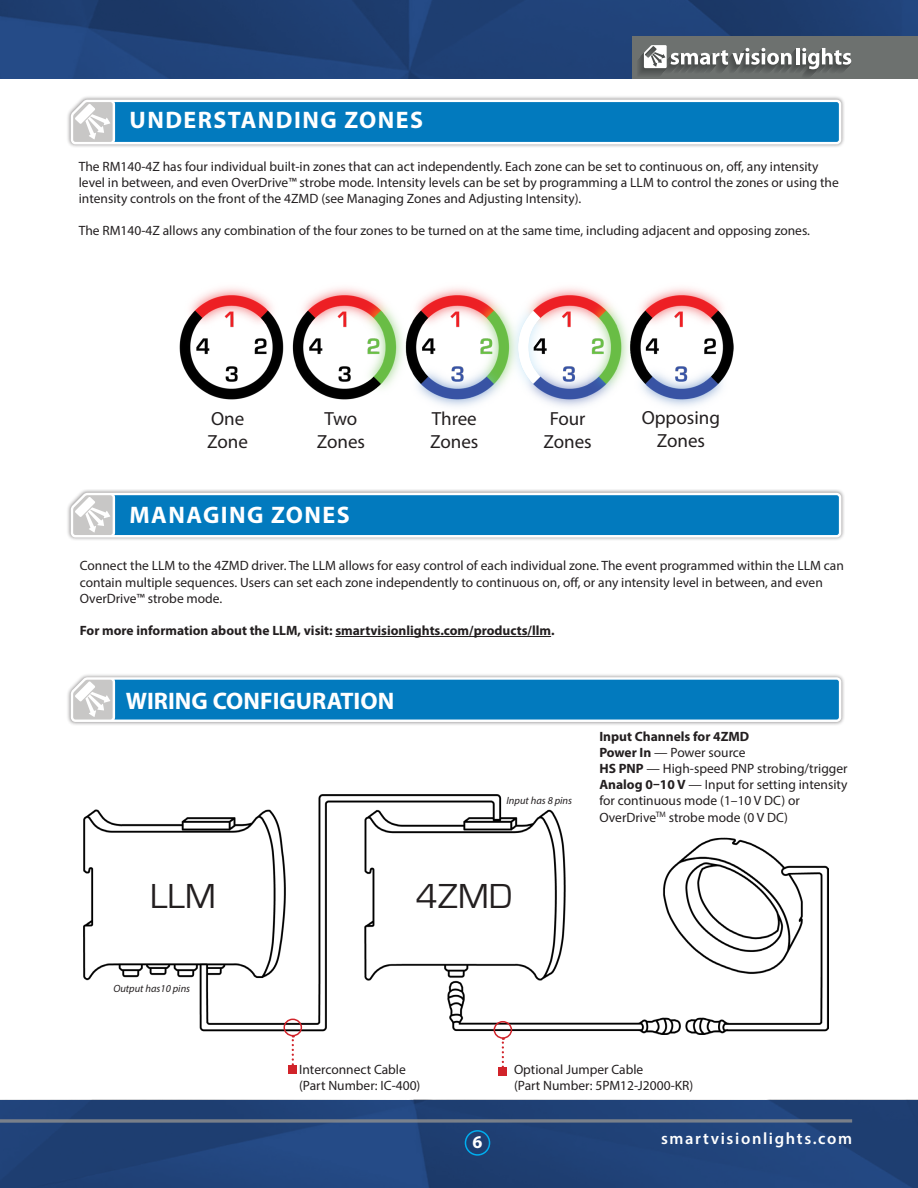
<style>
.page{position:relative;width:918px;height:1188px;background:#fff}
.page>*{position:absolute;margin:0;border:0;box-sizing:border-box;transform-origin:0 0}
.t1{font:35.85px "Eurostile";color:#231f20}
.t2{font:700 24px "Myriad Pro";letter-spacing:.06em;color:#fff}
.t3{font:700 24px "Myriad Pro";color:#fff}
.t4{font:19.05px "Myriad Pro";color:#231f20}
.t5{font:700 18px "Myriad Pro";color:#fff}
.t6{font:600 16.5px "Myriad Pro";letter-spacing:.1em;color:#fff}
.t7{font:13.5px/16.2px "Myriad Pro";color:#231f20}
.Paragraph1_H_J{font:700 13.5px "Myriad Pro";color:#231f20}
.t8{font:italic 10.5px "Myriad Pro";color:#231f20}
.s1{font-weight:700}
</style>
<div class="page">
<img style="left:180px;top:287px;width:553px;height:120px">
<hr style="left:335px;top:636px;width:216px;height:1px;background:#231f20">
<img style="left:84px;top:794px;width:745px;height:241px">
<div style="left:67px;top:673px;width:778px;height:53px;background:#231f20;opacity:.5"></div>
<svg style="left:71px;top:677px;width:770px;height:45px;background:#2a8dc6"></svg>
<svg style="left:502px;top:1039px;width:2px;height:28px"></svg>
<div style="left:498px;top:1067px;width:9px;height:9px;background:#d1232a"></div>
<div style="left:494px;top:1021px;width:18px;height:18px;border:2px solid #d1232a;border-radius:50%"></div>
<svg style="left:292px;top:1036px;width:2px;height:29px"></svg>
<div style="left:288px;top:1065px;width:9px;height:9px;background:#d1232a"></div>
<div style="left:284px;top:1019px;width:18px;height:17px;border:2px solid #d1232a;border-radius:50%"></div>
<img style="left:0;top:0;width:918px;height:79px">
<div style="left:633px;top:36px;width:285px;height:43px;background:#6d716f"></div>
<svg style="left:638px;top:45px;width:213px;height:31px"></svg>
<img style="left:0;top:1100px;width:918px;height:88px">
<svg style="left:0;top:1119px;width:852px;height:4px;background:#6a7586"></svg>
<div style="left:465px;top:1130px;width:25px;height:26px;border:2px solid #00aeef;border-radius:50%"></div>
<div style="left:67px;top:95px;width:778px;height:53px;background:#231f20;opacity:.5"></div>
<svg style="left:71px;top:100px;width:770px;height:44px;background:#258bc5"></svg>
<div style="left:67px;top:489px;width:778px;height:53px;background:#231f20;opacity:.5"></div>
<svg style="left:71px;top:493px;width:770px;height:44px;background:#258bc5"></svg>
<p class="t2" style="left:130px;top:105px;width:295px">UNDERSTANDING ZONES</p>
<p class="t7" style="left:79px;top:158px;width:762px">The RM140-4Z has four individual built-in zones that can act independently. Each zone can be set to continuous on, off, any intensity level in between, and even OverDrive™ strobe mode. Intensity levels can be set by programming a LLM to control the zones or using the intensity controls on the front of the 4ZMD (see Managing Zones and Adjusting Intensity).</p>
<p class="t7" style="left:79px;top:223px;width:733px">The RM140-4Z allows any combination of the four zones to be turned on at the same time, including adjacent and opposing zones.</p>
<p class="t4" style="left:211px;top:407px;width:35px">One</p>
<p class="t4" style="left:207px;top:430px;width:42px">Zone</p>
<p class="t4" style="left:324px;top:407px;width:34px">Two</p>
<p class="t4" style="left:317px;top:430px;width:50px">Zones</p>
<p class="t2" style="left:130px;top:500px;width:222px">MANAGING ZONES</p>
<p class="t4" style="left:432px;top:407px;width:46px">Three</p>
<p class="t4" style="left:430px;top:430px;width:50px">Zones</p>
<p class="t4" style="left:550px;top:407px;width:37px">Four</p>
<p class="t4" style="left:543px;top:430px;width:50px">Zones</p>
<p class="t4" style="left:642px;top:406px;width:80px">Opposing</p>
<p class="t4" style="left:657px;top:428px;width:50px">Zones</p>
<p class="t7" style="left:80px;top:558px;width:766px">Connect the LLM to the 4ZMD driver. The LLM allows for easy control of each individual zone. The event programmed within the LLM can contain multiple sequences. Users can set each zone independently to continuous on, off, or any intensity level in between, and even<br>OverDrive™ strobe mode.</p>
<p class="Paragraph1_H_J" style="left:80px;top:622px;width:476px">For more information about the LLM, visit: smartvisionlights.com/products/llm.</p>
<p class="t3" style="left:126px;top:685px;width:270px">WIRING CONFIGURATION</p>
<p class="t8" style="left:506px;top:794px;width:67px">Input has 8 pins</p>
<p class="t1" style="left:150px;top:877px;width:67px">LLM</p>
<p class="t1" style="left:416px;top:877px;width:98px">4ZMD</p>
<p class="Paragraph1_H_J" style="left:599px;top:727px;width:151px">Input Channels for 4ZMD</p>
<p class="t7" style="left:599px;top:744px;width:148px"><span class="s1">Power In</span> — Power source</p>
<p class="t7" style="left:599px;top:760px;width:250px"><span class="s1">HS PNP</span> — High-speed PNP strobing/trigger</p>
<p class="t7" style="left:599px;top:776px;width:250px"><span class="s1">Analog 0–10 V</span> — Input for setting intensity for continuous mode (1–10 V DC) or<br>OverDrive<sup>TM</sup> strobe mode (0 V DC)</p>
<p class="t8" style="left:113px;top:982px;width:78px">Output has10 pins</p>
<p class="t7" style="left:299px;top:1061px;width:108px">Interconnect Cable</p>
<p class="t7" style="left:299px;top:1078px;width:123px">(Part Number: IC-400)</p>
<p class="t7" style="left:514px;top:1061px;width:131px">Optional Jumper Cable</p>
<p class="t7" style="left:514px;top:1078px;width:181px">(Part Number: 5PM12-J2000-KR)</p>
<p class="t5" style="left:473px;top:1130px;width:11px">6</p>
<p class="t6" style="left:661px;top:1128px;width:193px">smartvisionlights.com</p>
</div>
